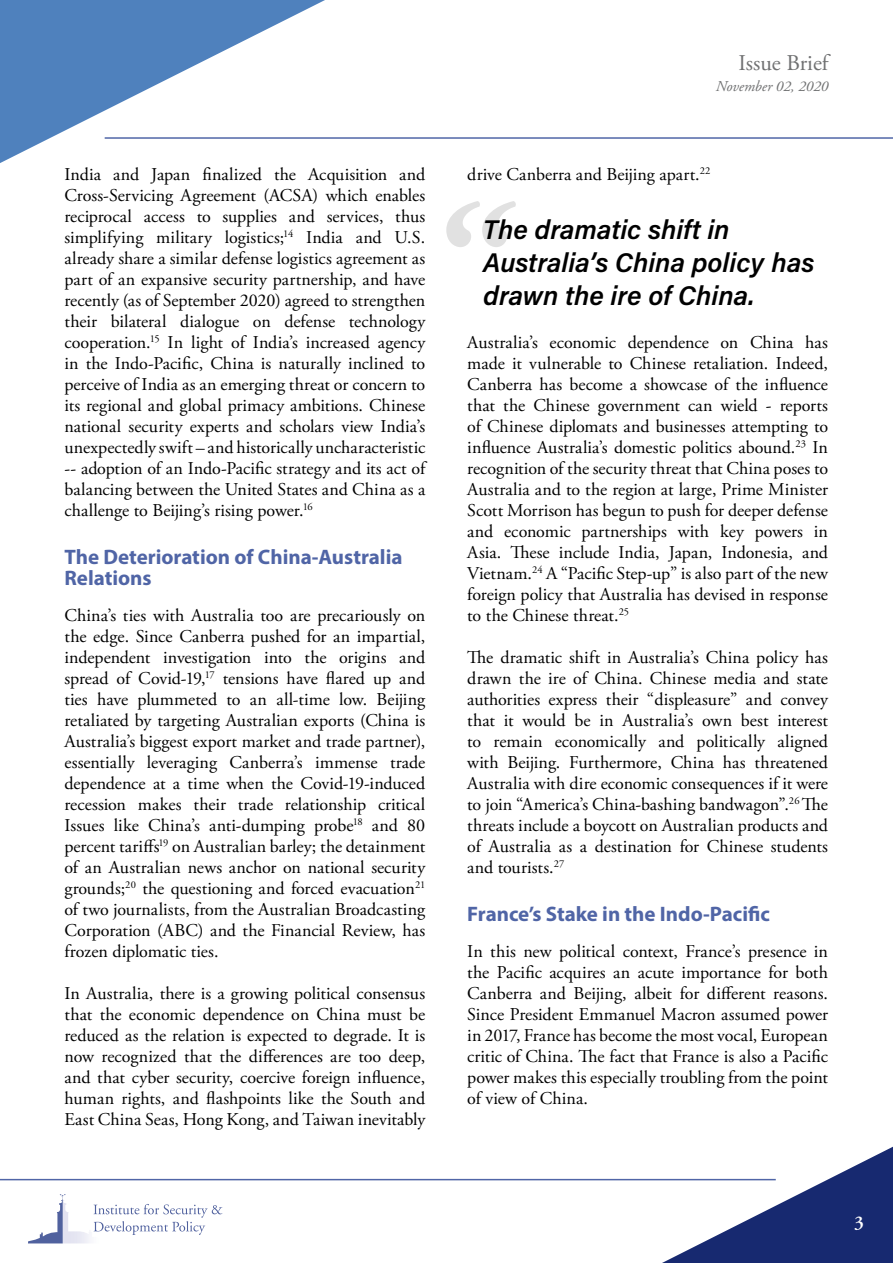
<style>
.page{position:relative;width:893px;height:1263px;background:#fff}
.page>*{position:absolute;margin:0;border:0;box-sizing:border-box;transform-origin:0 0}
.t1{font:27px/33px "Acumin Variable Concept";letter-spacing:.03em;color:#000}
.t2{font:22.5px "Adobe Garamond Pro";color:#707172}
.t3{font:700 21px/21px "Myriad Pro";color:#5065a6}
.t4{font:600 19.5px "Adobe Garamond Pro";color:#fff}
.t5{font:18px/21px "Adobe Garamond Pro";color:#000;text-align:justify}
.t6{font:italic 15px "Adobe Garamond Pro";color:#707172}
</style>
<div class="page">
<hr style="left:105px;top:137px;width:788px;height:2px;background:#5066a7">
<svg style="left:0;top:0;width:350px;height:163px"></svg>
<svg style="left:637px;top:1146px;width:256px;height:117px"></svg>
<hr style="left:0;top:1179px;width:776px;height:1px;background:#5066a7">
<svg style="left:28px;top:1194px;width:38px;height:49px"></svg>
<svg style="left:94px;top:1204px;width:128px;height:31px"></svg>
<svg style="left:446px;top:201px;width:70px;height:46px"></svg>
<p class="t5" style="left:64px;top:164px;width:364px">India and Japan finalized the Acquisition and Cross-Servicing Agreement (ACSA) which enables reciprocal access to supplies and services, thus simplifying military logistics;<sup>14</sup> India and U.S. already share a similar defense logistics agreement as part of an expansive security partnership, and have recently (as of September 2020) agreed to strengthen their bilateral dialogue on defense technology cooperation.<sup>15</sup> In light of India’s increased agency in the Indo-Pacific, China is naturally inclined to perceive of India as an emerging threat or concern to its regional and global primacy ambitions. Chinese national security experts and scholars view India’s unexpectedly swift – and historically uncharacteristic -- adoption of an Indo-Pacific strategy and its act of balancing between the United States and China as a challenge to Beijing’s rising power.<sup>16</sup></p>
<p class="t3" style="left:64px;top:546px;width:339px">The Deterioration of China-Australia<br>Relations</p>
<p class="t5" style="left:64px;top:605px;width:362px">China’s ties with Australia too are precariously on the edge. Since Canberra pushed for an impartial, independent investigation into the origins and spread of Covid-19,<sup>17</sup> tensions have flared up and ties have plummeted to an all-time low. Beijing retaliated by targeting Australian exports (China is Australia’s biggest export market and trade partner), essentially leveraging Canberra’s immense trade dependence at a time when the Covid-19-induced recession makes their trade relationship critical Issues like China’s anti-dumping probe<sup>18</sup> and 80 percent tariffs<sup>19</sup> on Australian barley; the detainment of an Australian news anchor on national security grounds;<sup>20</sup> the questioning and forced evacuation<sup>21 </sup>of two journalists, from the Australian Broadcasting Corporation (ABC) and the Financial Review, has frozen diplomatic ties.</p>
<p class="t5" style="left:64px;top:983px;width:362px">In Australia, there is a growing political consensus that the economic dependence on China must be reduced as the relation is expected to degrade. It is now recognized that the differences are too deep, and that cyber security, coercive foreign influence, human rights, and flashpoints like the South and East China Seas, Hong Kong, and Taiwan inevitably</p>
<p class="t2" style="left:739px;top:50px;width:91px">Issue Brief</p>
<p class="t6" style="left:716px;top:78px;width:114px">November 02, 2020</p>
<p class="t5" style="left:467px;top:164px;width:245px">drive Canberra and Beijing apart.<sup>22</sup></p>
<h1 class="t1" style="left:483px;top:212px;width:332px">The dramatic shift in<br>Australia’s China policy has drawn the ire of China.</h1>
<p class="t5" style="left:467px;top:332px;width:363px">Australia’s economic dependence on China has made it vulnerable to Chinese retaliation. Indeed, Canberra has become a showcase of the influence that the Chinese government can wield - reports of Chinese diplomats and businesses attempting to influence Australia’s domestic politics abound.<sup>23</sup> In recognition of the security threat that China poses to Australia and to the region at large, Prime Minister Scott Morrison has begun to push for deeper defense and economic partnerships with key powers in Asia. These include India, Japan, Indonesia, and Vietnam.<sup>24</sup> A “Pacific Step-up” is also part of the new foreign policy that Australia has devised in response to the Chinese threat.<sup>25</sup></p>
<p class="t5" style="left:467px;top:647px;width:362px">The dramatic shift in Australia’s China policy has drawn the ire of China. Chinese media and state authorities express their “displeasure” and convey that it would be in Australia’s own best interest to remain economically and politically aligned with Beijing. Furthermore, China has threatened Australia with dire economic consequences if it were to join “America’s China-bashing bandwagon”.<sup>26</sup> The threats include a boycott on Australian products and of Australia as a destination for Chinese students and tourists.<sup>27</sup></p>
<p class="t3" style="left:467px;top:903px;width:304px">France’s Stake in the Indo-Pacific</p>
<p class="t5" style="left:467px;top:941px;width:362px">In this new political context, France’s presence in the Pacific acquires an acute importance for both Canberra and Beijing, albeit for different reasons.<br>Since President Emmanuel Macron assumed power in 2017, France has become the most vocal, European critic of China. The fact that France is also a Pacific power makes this especially troubling from the point of view of China.</p>
<p class="t4" style="left:854px;top:1211px;width:11px">3</p>
</div>
